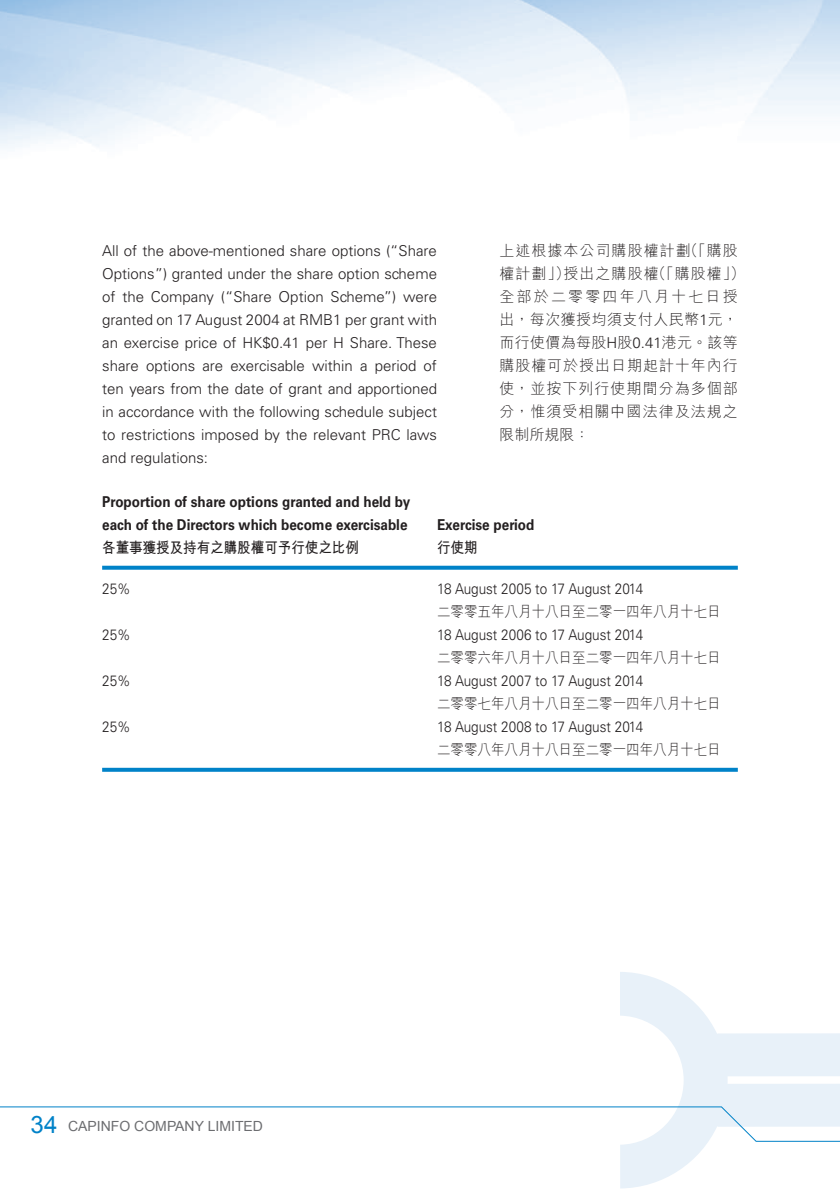
<style>
.page{position:relative;width:840px;height:1191px;background:#fff}
.page>*{position:absolute;margin:0;border:0;box-sizing:border-box;transform-origin:0 0}
.t1{font:300 15px/23px "Univers LT Std";color:#231f20;text-align:justify}
.t2{font:300 15px/23px "M Hei HK";letter-spacing:.065em;color:#231f20}
.t3{font:300 15px "Univers LT Std";color:#231f20;scale:.9 1}
.t4{font:700 15px/23px "Univers LT Std";color:#231f20;scale:.9 1}
.t5{font:300 15px "M Hei HK";color:#231f20;scale:.9 1}
.t6{font:700 15px "M Hei HK";color:#231f20;scale:.9 1}
.t7{font:14px "Arial";color:#6c6d70}
.s1{font-family:"Univers LT Std"}
.s2{font-size:24px;color:#0082c8}
</style>
<div class="page">
<svg style="left:0;top:972px;width:840px;height:216px"></svg>
<svg style="left:102px;top:566px;width:635px;height:4px;background:#118acb"></svg>
<svg style="left:102px;top:768px;width:635px;height:4px;background:#0c88ca"></svg>
<p class="t2" style="left:499px;top:238px;width:247px">上述根據本公司購股權計劃（「購股權計劃」）授出之購股權（「購股權」）全部於二零零四年八月十七日授出，每次獲授均須支付人民幣<span class="s1">1</span>元，而行使價為每股<span class="s1">H</span>股<span class="s1">0.41</span>港元。該等購股權可於授出日期起計十年內行使，並按下列行使期間分為多個部分，惟須受相關中國法律及法規之限制所規限：</p>
<p class="t1" style="left:102px;top:239px;width:336px">All of the above-mentioned share options (“Share Options”) granted under the share option scheme of the Company (“Share Option Scheme”) were granted on 17 August 2004 at RMB1 per grant with an exercise price of HK$0.41 per H Share. These share options are exercisable within a period of ten years from the date of grant and apportioned in accordance with the following schedule subject to restrictions imposed by the relevant PRC laws and regulations:</p>
<p class="t4" style="left:102px;top:490px;width:344px">Proportion of share options granted and held by each of the Directors which become exercisable</p>
<p class="t4" style="left:437px;top:513px;width:109px">Exercise period</p>
<p class="t6" style="left:102px;top:536px;width:287px">各董事獲授及持有之購股權可予行使之比例</p>
<p class="t6" style="left:437px;top:536px;width:46px">行使期</p>
<p class="t3" style="left:102px;top:579px;width:33px">25%</p>
<p class="t3" style="left:437px;top:579px;width:230px">18 August 2005 to 17 August 2014</p>
<p class="t5" style="left:437px;top:600px;width:316px">二零零五年八月十八日至二零一四年八月十七日</p>
<p class="t3" style="left:102px;top:625px;width:33px">25%</p>
<p class="t3" style="left:437px;top:625px;width:230px">18 August 2006 to 17 August 2014</p>
<p class="t5" style="left:437px;top:646px;width:316px">二零零六年八月十八日至二零一四年八月十七日</p>
<p class="t3" style="left:102px;top:671px;width:33px">25%</p>
<p class="t3" style="left:437px;top:671px;width:230px">18 August 2007 to 17 August 2014</p>
<p class="t5" style="left:437px;top:692px;width:316px">二零零七年八月十八日至二零一四年八月十七日</p>
<p class="t3" style="left:102px;top:717px;width:33px">25%</p>
<p class="t3" style="left:437px;top:717px;width:230px">18 August 2008 to 17 August 2014</p>
<p class="t5" style="left:437px;top:738px;width:316px">二零零八年八月十八日至二零一四年八月十七日</p>
<p class="t7" style="left:30px;top:1117px;width:234px"><span class="s2">34</span> CAPINFO COMPANY LIMITED</p>
</div>
